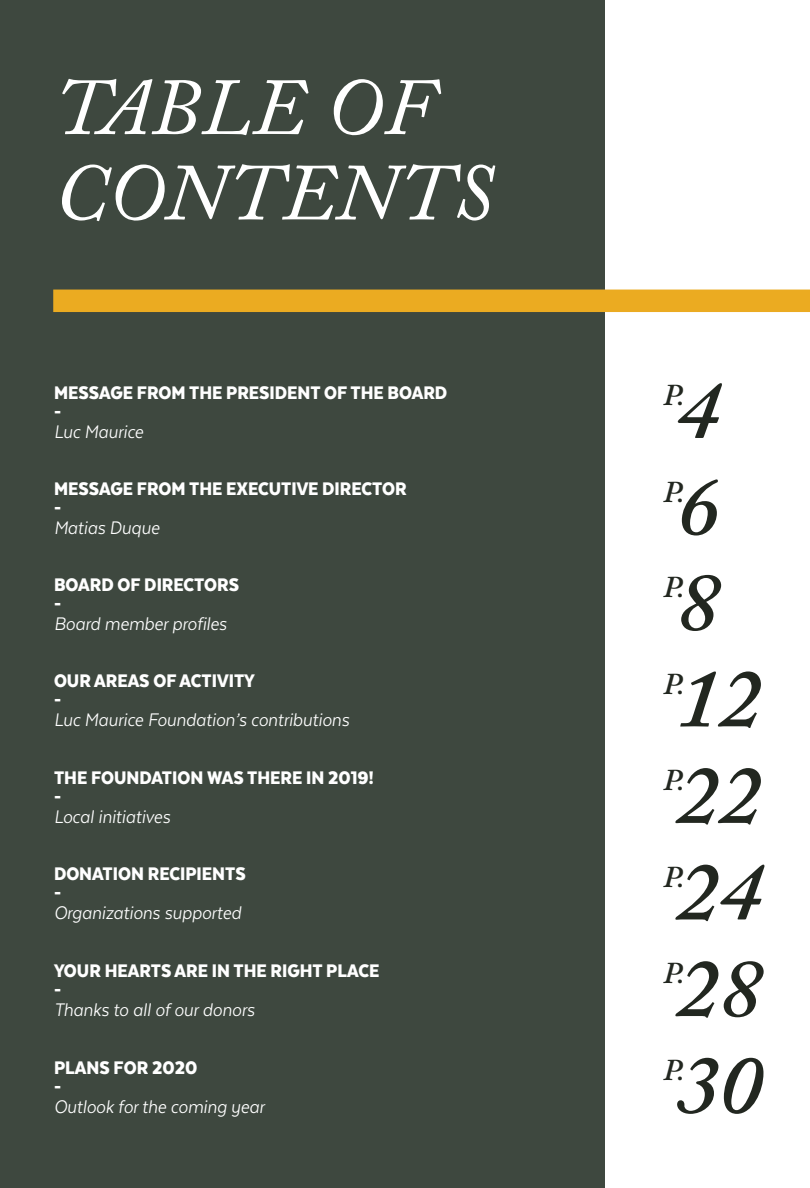
<style>
.page{position:relative;width:810px;height:1188px;background:#fff}
.page>*{position:absolute;margin:0;border:0;box-sizing:border-box;transform-origin:0 0}
.t1{font:italic 600 85.05px "Adobe Caslon Pro";color:#222720}
.t2{font:italic 80.1px/85.3px "Adobe Caslon Pro";letter-spacing:.015em;color:#fff}
.t3{font:italic 600 30.15px "Adobe Caslon Pro";color:#222720}
.t4{font:900 21px/18px "Texta Narrow";color:#fff}
.t5{font:italic 21px "Texta Narrow";color:#fff}
</style>
<div class="page">
<div style="left:0;top:0;width:604px;height:1188px;background:#3e483f"></div>
<div style="left:53px;top:290px;width:757px;height:22px;background:#ebab21"></div>
<h2 class="t2" style="left:54px;top:64px;width:441px">TABLE OF<br>CONTENTS</h2>
<p class="t4" style="left:54px;top:383px;width:395px">MESSAGE FROM THE PRESIDENT OF THE BOARD -</p>
<p class="t5" style="left:54px;top:421px;width:91px">Luc Maurice</p>
<p class="t4" style="left:54px;top:480px;width:354px">MESSAGE FROM THE EXECUTIVE DIRECTOR -</p>
<p class="t5" style="left:54px;top:517px;width:107px">Matias Duque</p>
<p class="t4" style="left:54px;top:575px;width:187px">BOARD OF DIRECTORS -</p>
<p class="t5" style="left:54px;top:613px;width:174px">Board member profiles</p>
<p class="t4" style="left:54px;top:672px;width:202px">OUR AREAS OF ACTIVITY -</p>
<p class="t5" style="left:54px;top:709px;width:297px">Luc Maurice Foundation’s contributions</p>
<p class="t4" style="left:54px;top:768px;width:321px">THE FOUNDATION WAS THERE IN 2019! -</p>
<p class="t5" style="left:54px;top:806px;width:118px">Local initiatives</p>
<p class="t4" style="left:54px;top:865px;width:193px">DONATION RECIPIENTS -</p>
<p class="t5" style="left:54px;top:902px;width:189px">Organizations supported</p>
<p class="t4" style="left:54px;top:961px;width:327px">YOUR HEARTS ARE IN THE RIGHT PLACE -</p>
<p class="t5" style="left:54px;top:999px;width:202px">Thanks to all of our donors</p>
<p class="t4" style="left:54px;top:1058px;width:145px">PLANS FOR 2020 -</p>
<p class="t5" style="left:54px;top:1096px;width:212px">Outlook for the coming year</p>
<h1 class="t1" style="left:677px;top:359px;width:44px">4</h1>
<h3 class="t3" style="left:663px;top:377px;width:23px">P.</h3>
<h1 class="t1" style="left:677px;top:455px;width:44px">6</h1>
<h3 class="t3" style="left:663px;top:474px;width:23px">P.</h3>
<h1 class="t1" style="left:677px;top:551px;width:44px">8</h1>
<h3 class="t3" style="left:663px;top:569px;width:23px">P.</h3>
<h1 class="t1" style="left:677px;top:647px;width:87px">12</h1>
<h3 class="t3" style="left:663px;top:666px;width:23px">P.</h3>
<h1 class="t1" style="left:677px;top:744px;width:87px">22</h1>
<h3 class="t3" style="left:663px;top:762px;width:23px">P.</h3>
<h1 class="t1" style="left:677px;top:840px;width:87px">24</h1>
<h3 class="t3" style="left:663px;top:859px;width:23px">P.</h3>
<h1 class="t1" style="left:677px;top:937px;width:87px">28</h1>
<h3 class="t3" style="left:663px;top:955px;width:23px">P.</h3>
<h1 class="t1" style="left:677px;top:1034px;width:87px">30</h1>
<h3 class="t3" style="left:663px;top:1052px;width:23px">P.</h3>
</div>
